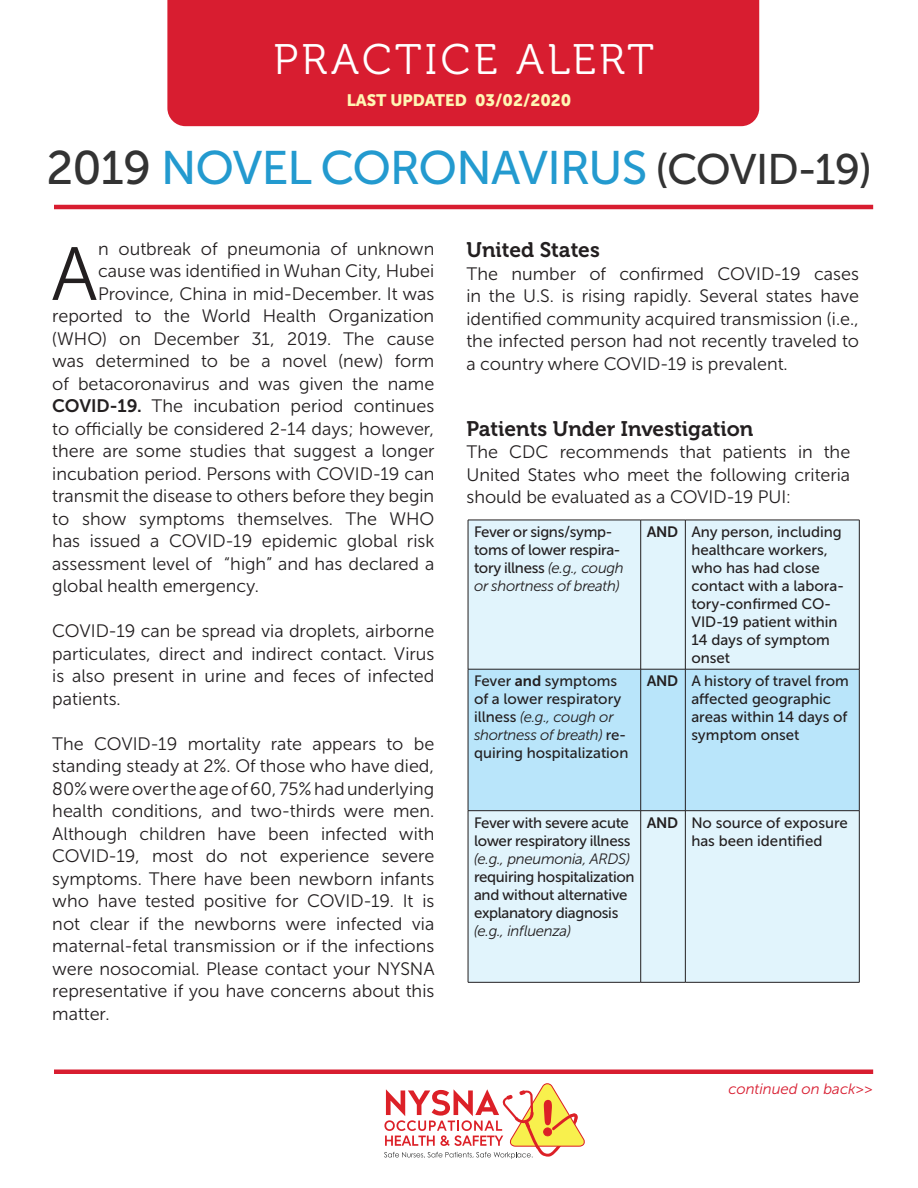
<style>
.page{position:relative;width:918px;height:1188px;background:#fff}
.page>*{position:absolute;margin:0;border:0;box-sizing:border-box;transform-origin:0 0}
.t1{font:75.15px "Museo Sans Cyrl 300";color:#231f20}
.t2{font:46.95px "Museo Sans Cyrl 500";letter-spacing:-.02em;color:#239acf}
.t3{font:42.6px "Museo 300";letter-spacing:.08em;color:#fff}
.t4{font:21px "Museo 700";color:#231f20}
.t5{font:18px/22.5px "Museo Sans Cyrl 300";color:#231f20;text-align:justify}
.t6{font:16.5px "Museo Sans Cyrl 900";color:#fff6b4}
.t7{font:15px/18px "Museo Sans Cyrl 500";letter-spacing:-.005em;color:#231f20}
.t8{font:italic 15px "Museo Sans Cyrl 300";color:#d81d30}
.t9{font:15px "Museo Sans Cyrl 700";letter-spacing:-.025em;color:#231f20}
.s1{color:#333}
.s2{font-size:42.6px;color:#333}
.s3{font-family:"Museo Sans Cyrl 700"}
.s4{font-family:"Museo Sans Cyrl 300";font-style:italic}
</style>
<div class="page">
<div style="left:167px;top:0;width:592px;height:126px;background:#d81d30"></div>
<hr style="left:54px;top:205px;width:819px;height:4px;background:#d81d30">
<div style="left:469px;top:521px;width:390px;height:461px;background:#e1f4fc"></div>
<div style="left:469px;top:670px;width:390px;height:140px;background:#b9e5fa"></div>
<hr style="left:468px;top:520px;width:173px;height:1px;background:#231f20">
<hr style="left:468px;top:520px;width:1px;height:149px;background:#231f20">
<hr style="left:641px;top:520px;width:44px;height:1px;background:#231f20">
<hr style="left:640px;top:520px;width:1px;height:149px;background:#231f20">
<hr style="left:685px;top:520px;width:174px;height:1px;background:#231f20">
<hr style="left:685px;top:520px;width:1px;height:149px;background:#231f20">
<hr style="left:859px;top:520px;width:1px;height:149px;background:#231f20">
<hr style="left:468px;top:669px;width:173px;height:1px;background:#231f20">
<hr style="left:468px;top:669px;width:1px;height:142px;background:#231f20">
<hr style="left:641px;top:669px;width:44px;height:1px;background:#231f20">
<hr style="left:640px;top:669px;width:1px;height:142px;background:#231f20">
<hr style="left:685px;top:669px;width:174px;height:1px;background:#231f20">
<hr style="left:685px;top:669px;width:1px;height:142px;background:#231f20">
<hr style="left:859px;top:669px;width:1px;height:142px;background:#231f20">
<hr style="left:468px;top:810px;width:173px;height:1px;background:#231f20">
<hr style="left:468px;top:811px;width:1px;height:171px;background:#231f20">
<hr style="left:641px;top:810px;width:44px;height:1px;background:#231f20">
<hr style="left:640px;top:811px;width:1px;height:171px;background:#231f20">
<hr style="left:685px;top:810px;width:174px;height:1px;background:#231f20">
<hr style="left:685px;top:811px;width:1px;height:171px;background:#231f20">
<hr style="left:859px;top:811px;width:1px;height:171px;background:#231f20">
<hr style="left:468px;top:982px;width:173px;height:1px;background:#231f20">
<hr style="left:641px;top:982px;width:44px;height:1px;background:#231f20">
<hr style="left:685px;top:982px;width:174px;height:1px;background:#231f20">
<hr style="left:54px;top:1070px;width:819px;height:4px;background:#d81d30">
<svg style="left:384px;top:1083px;width:201px;height:76px"></svg>
<p class="t3" style="left:274px;top:36px;width:382px">PRACTICE ALERT</p>
<p class="t6" style="left:347px;top:91px;width:226px">LAST UPDATED 03/02/2020</p>
<p class="t2" style="left:47px;top:143px;width:826px"><span class="s1">2019</span> NOVEL CORONAVIRUS <span class="s2">(COVID-19)</span></p>
<p class="t1" style="left:51px;top:234px;width:49px">A</p>
<p class="t5" style="left:98px;top:238px;width:338px">n outbreak of pneumonia of unknown</p>
<p class="t5" style="left:98px;top:260px;width:338px">cause was identified in Wuhan City, Hubei</p>
<p class="t5" style="left:98px;top:283px;width:338px">Province, China in mid-December. It was</p>
<p class="t5" style="left:52px;top:305px;width:384px">reported to the World Health Organization</p>
<p class="t5" style="left:52px;top:328px;width:384px">(WHO) on December 31, 2019. The cause</p>
<p class="t5" style="left:52px;top:350px;width:384px">was determined to be a novel (new) form</p>
<p class="t5" style="left:52px;top:373px;width:384px">of betacoronavirus and was given the name</p>
<p class="t5" style="left:52px;top:395px;width:384px"><span class="s3">COVID-19.</span> The incubation period continues</p>
<p class="t5" style="left:52px;top:418px;width:384px">to officially be considered 2-14 days; however,</p>
<p class="t5" style="left:52px;top:440px;width:384px">there are some studies that suggest a longer</p>
<p class="t5" style="left:52px;top:463px;width:384px">incubation period. Persons with COVID-19 can</p>
<p class="t5" style="left:52px;top:485px;width:384px">transmit the disease to others before they begin</p>
<p class="t5" style="left:52px;top:508px;width:384px">to show symptoms themselves. The WHO</p>
<p class="t5" style="left:52px;top:530px;width:384px">has issued a COVID-19 epidemic global risk</p>
<p class="t5" style="left:52px;top:553px;width:384px">assessment level of “high” and has declared a</p>
<p class="t5" style="left:52px;top:575px;width:208px">global health emergency.</p>
<p class="t5" style="left:52px;top:620px;width:384px">COVID-19 can be spread via droplets, airborne particulates, direct and indirect contact. Virus is also present in urine and feces of infected patients.</p>
<p class="t5" style="left:52px;top:733px;width:384px">The COVID-19 mortality rate appears to be standing steady at 2%. Of those who have died, 80% were over the age of 60, 75% had underlying health conditions, and two-thirds were men.<br>Although children have been infected with COVID-19, most do not experience severe symptoms. There have been newborn infants who have tested positive for COVID-19. It is not clear if the newborns were infected via maternal-fetal transmission or if the infections were nosocomial. Please contact your NYSNA representative if you have concerns about this matter.</p>
<p class="t4" style="left:466px;top:238px;width:135px">United States</p>
<p class="t5" style="left:466px;top:262px;width:394px">The number of confirmed COVID-19 cases in the U.S. is rising rapidly. Several states have identified community acquired transmission (i.e., the infected person had not recently traveled to a country where COVID-19 is prevalent.</p>
<p class="t4" style="left:466px;top:417px;width:289px">Patients Under Investigation</p>
<p class="t5" style="left:466px;top:441px;width:385px">The CDC recommends that patients in the United States who meet the following criteria should be evaluated as a COVID-19 PUI:</p>
<p class="t7" style="left:474px;top:523px;width:151px">Fever or signs/symp&shy;toms of lower respira&shy;tory illness <span class="s4">(e.g., cough or shortness of breath)</span></p>
<p class="t9" style="left:647px;top:524px;width:33px">AND</p>
<p class="t7" style="left:691px;top:523px;width:154px">Any person, including healthcare workers, who has had close contact with a labora&shy;tory-confirmed CO-<br>VID-19 patient within<br>14 days of symptom onset</p>
<p class="t7" style="left:474px;top:672px;width:156px">Fever <span class="s3">and</span> symptoms of a lower respiratory illness <span class="s4">(e.g., cough or shortness of breath)</span> re&shy;quiring hospitalization</p>
<p class="t9" style="left:647px;top:673px;width:33px">AND</p>
<p class="t7" style="left:691px;top:672px;width:159px">A history of travel from affected geographic areas within 14 days of symptom onset</p>
<p class="t7" style="left:474px;top:814px;width:162px">Fever with severe acute lower respiratory illness <span class="s4">(e.g., pneumonia, ARDS) </span>requiring hospitalization and without alternative explanatory diagnosis <span class="s4">(e.g., influenza)</span></p>
<p class="t9" style="left:647px;top:814px;width:33px">AND</p>
<p class="t7" style="left:691px;top:814px;width:158px">No source of exposure has been identified</p>
<p class="t8" style="left:728px;top:1081px;width:146px">continued on back&gt;&gt;</p>
</div>
